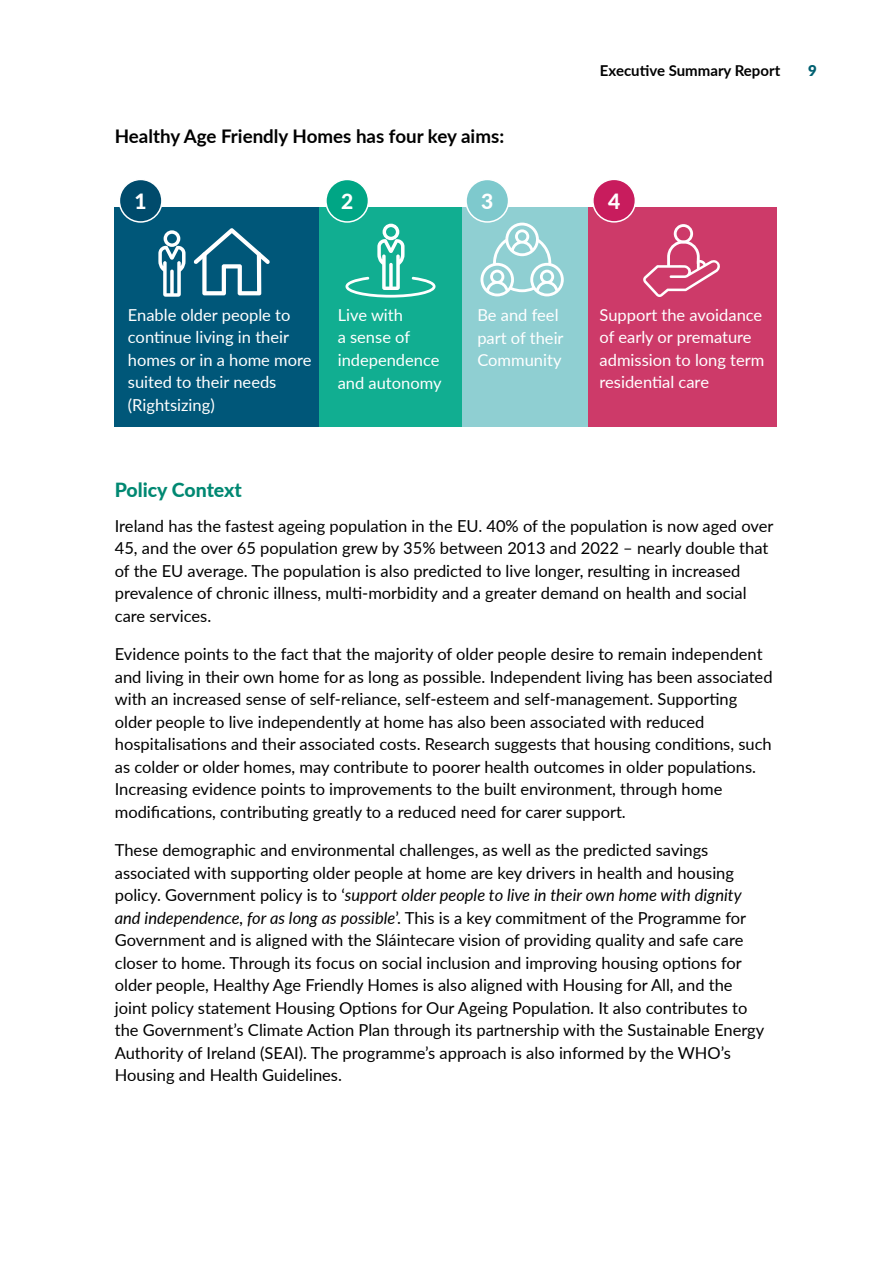
<style>
.page{position:relative;width:893px;height:1263px;background:#fff}
.page>*{position:absolute;margin:0;border:0;box-sizing:border-box;transform-origin:0 0}
.t1{font:800 21px "Lato";color:#fff}
.t2{font:800 19.5px "Lato";color:#008872}
.t3{font:700 18.75px "Lato";color:#000}
.t4{font:16.5px/22.5px "Lato";color:#000}
.t5{font:16.5px/22.5px "Lato";color:#fff}
.t6{font:700 15px "Lato";color:#000}
.t7{font:900 15px "Lato";color:#006071}
.s1{font-style:italic}
</style>
<div class="page">
<div style="left:114px;top:207px;width:205px;height:220px;background:#005779"></div>
<div style="left:587px;top:207px;width:190px;height:220px;background:#cd3a69"></div>
<div style="left:319px;top:207px;width:143px;height:220px;background:#11ae91"></div>
<div style="left:462px;top:207px;width:125px;height:220px;background:#8fcfd2"></div>
<div style="left:119px;top:179px;width:43px;height:43px;background:#004b6c;border-radius:50%"></div>
<div style="left:119px;top:179px;width:44px;height:44px;border:2px solid #fff;border-radius:50%"></div>
<div style="left:326px;top:179px;width:42px;height:43px;background:#00a685;border-radius:50%"></div>
<div style="left:325px;top:179px;width:44px;height:44px;border:2px solid #fff;border-radius:50%"></div>
<div style="left:466px;top:179px;width:43px;height:43px;background:#7ec9cd;border-radius:50%"></div>
<div style="left:465px;top:179px;width:44px;height:44px;border:2px solid #fff;border-radius:50%"></div>
<div style="left:593px;top:179px;width:42px;height:43px;background:#c81c5d;border-radius:50%"></div>
<div style="left:592px;top:179px;width:44px;height:44px;border:2px solid #fff;border-radius:50%"></div>
<svg style="left:158px;top:230px;width:28px;height:67px"></svg>
<svg style="left:194px;top:228px;width:76px;height:67px"></svg>
<svg style="left:480px;top:223px;width:84px;height:73px"></svg>
<svg style="left:643px;top:224px;width:77px;height:73px"></svg>
<svg style="left:345px;top:224px;width:90px;height:74px"></svg>
<p class="t3" style="left:115px;top:122px;width:391px">Healthy Age Friendly Homes has four key aims:</p>
<p class="t6" style="left:600px;top:59px;width:182px">Executive Summary Report</p>
<p class="t7" style="left:808px;top:60px;width:10px">9</p>
<p class="t1" style="left:135px;top:186px;width:14px">1</p>
<p class="t1" style="left:341px;top:186px;width:14px">2</p>
<p class="t1" style="left:481px;top:186px;width:14px">3</p>
<p class="t1" style="left:608px;top:186px;width:14px">4</p>
<p class="t5" style="left:128px;top:303px;width:185px">Enable older people to continue living in their homes or in a home more suited to their needs (Rightsizing)</p>
<p class="t5" style="left:338px;top:303px;width:105px">Live with<br>a sense of independence and autonomy</p>
<p class="t5" style="left:477px;top:303px;width:88px">Be and feel part of their<br>Community</p>
<p class="t5" style="left:600px;top:303px;width:166px">Support the avoidance of early or premature admission to long term residential care</p>
<p class="t2" style="left:115px;top:476px;width:129px">Policy Context</p>
<p class="t4" style="left:115px;top:514px;width:660px">Ireland has the fastest ageing population in the EU. 40% of the population is now aged over 45, and the over 65 population grew by 35% between 2013 and 2022 – nearly double that of the EU average. The population is also predicted to live longer, resulting in increased prevalence of chronic illness, multi-morbidity and a greater demand on health and social care services.</p>
<p class="t4" style="left:115px;top:642px;width:659px">Evidence points to the fact that the majority of older people desire to remain independent and living in their own home for as long as possible. Independent living has been associated with an increased sense of self-reliance, self-esteem and self-management. Supporting older people to live independently at home has also been associated with reduced hospitalisations and their associated costs. Research suggests that housing conditions, such as colder or older homes, may contribute to poorer health outcomes in older populations.<br>Increasing evidence points to improvements to the built environment, through home modifications, contributing greatly to a reduced need for carer support.</p>
<p class="t4" style="left:115px;top:838px;width:651px">These demographic and environmental challenges, as well as the predicted savings associated with supporting older people at home are key drivers in health and housing policy. Government policy is to ‘<span class="s1">support older people to live in their own home with dignity and independence, for as long as possible</span>’. This is a key commitment of the Programme for Government and is aligned with the Sláintecare vision of providing quality and safe care closer to home. Through its focus on social inclusion and improving housing options for older people, Healthy Age Friendly Homes is also aligned with Housing for All, and the joint policy statement Housing Options for Our Ageing Population. It also contributes to the Government’s Climate Action Plan through its partnership with the Sustainable Energy Authority of Ireland (SEAI). The programme’s approach is also informed by the WHO’s Housing and Health Guidelines.</p>
</div>
